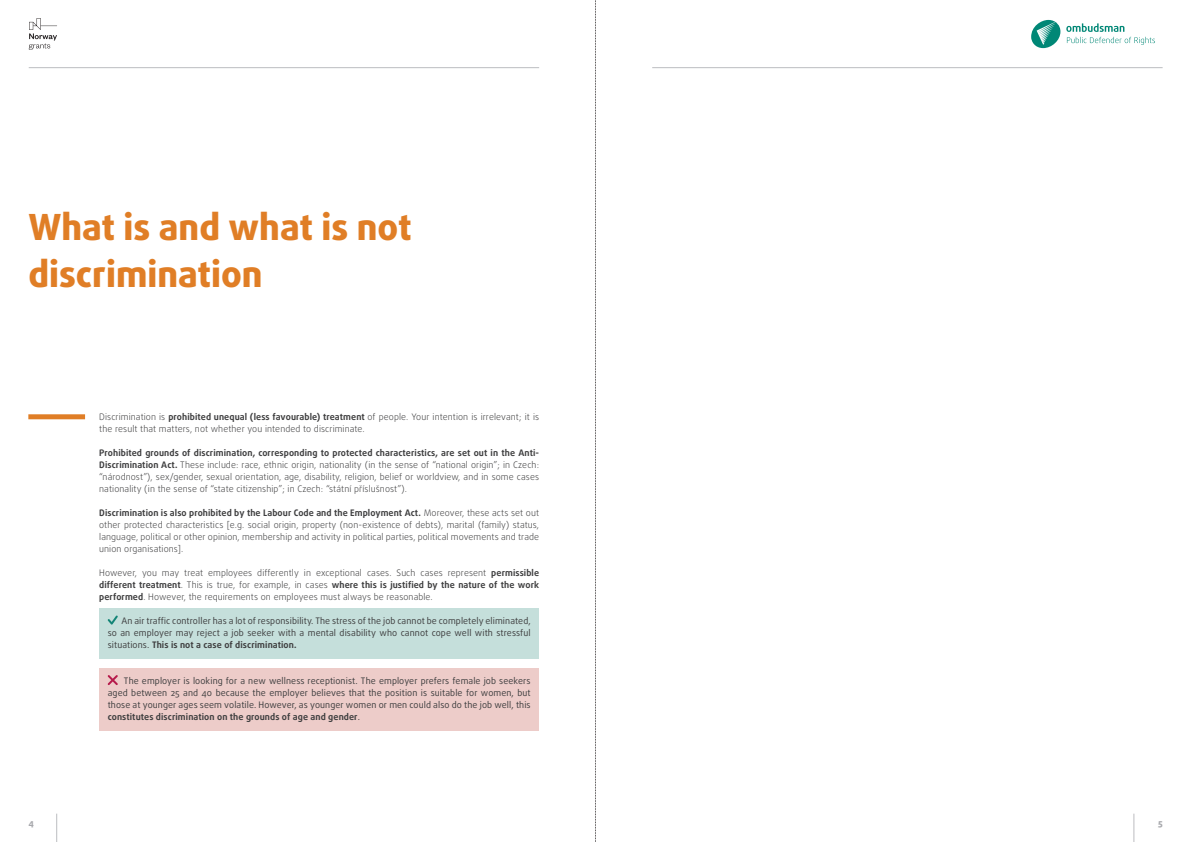
<style>
.page{position:relative;width:1191px;height:842px;background:#fff}
.page>*{position:absolute;margin:0;border:0;box-sizing:border-box;transform-origin:0 0}
.t1{font:800 36px/47px "Daxline Pro";color:#e07e26}
.t2{font:300 9px/12px "Daxline Pro";letter-spacing:.01em;color:#3e3e3f;text-align:justify}
.t3{font:9px/12px "Daxline Pro";letter-spacing:.01em;color:#3e3e3f;text-align:justify}
.t4{font:800 9px "Daxline Pro";color:#a8a9ad}
.s1{font-weight:700}
</style>
<div class="page">
<svg style="left:1133px;top:814px;width:1px;height:28px"></svg>
<svg style="left:56px;top:814px;width:1px;height:28px"></svg>
<svg style="left:29px;top:18px;width:28px;height:32px"></svg>
<hr style="left:652px;top:67px;width:510px;height:1px;background:#bcbdc0">
<hr style="left:29px;top:67px;width:510px;height:1px;background:#bcbdc0">
<svg style="left:1031px;top:20px;width:124px;height:28px"></svg>
<div style="left:99px;top:609px;width:440px;height:50px;background:#c5dfdb"></div>
<div style="left:99px;top:669px;width:440px;height:62px;background:#edccc9"></div>
<svg style="left:108px;top:615px;width:10px;height:10px"></svg>
<svg style="left:108px;top:675px;width:10px;height:10px"></svg>
<div style="left:28px;top:414px;width:57px;height:5px;background:#e07e26"></div>
<svg style="left:595px;top:0;width:1px;height:842px"></svg>
<h1 class="t1" style="left:28px;top:204px;width:385px">What is and what is not discrimination</h1>
<p class="t2" style="left:99px;top:411px;width:441px">Discrimination is <span class="s1">prohibited unequal (less favourable) treatment</span> of people. Your intention is irrelevant; it is the result that matters, not whether you intended to discriminate.</p>
<p class="t2" style="left:99px;top:447px;width:441px"><span class="s1">Prohibited grounds of discrimination, corresponding to protected characteristics, are set out in the Anti-Discrimination Act.</span> These include: race, ethnic origin, nationality (in the sense of “national origin”; in Czech: “národnost”), sex/gender, sexual orientation, age, disability, religion, belief or worldview, and in some cases nationality (in the sense of “state citizenship”; in Czech: “státní příslušnost”).</p>
<p class="t2" style="left:99px;top:507px;width:441px"><span class="s1">Discrimination is also prohibited by the Labour Code and the Employment Act.</span> Moreover, these acts set out other protected characteristics [e.g. social origin, property (non-existence of debts), marital (family) status, language, political or other opinion, membership and activity in political parties, political movements and trade union organisations].</p>
<p class="t2" style="left:99px;top:567px;width:441px">However, you may treat employees differently in exceptional cases. Such cases represent <span class="s1">permissible different treatment</span>. This is true, for example, in cases <span class="s1">where this is justified by the nature of the work performed</span>. However, the requirements on employees must always be reasonable.</p>
<p class="t3" style="left:108px;top:615px;width:424px;text-indent:14px">An air traffic controller has a lot of responsibility. The stress of the job cannot be completely eliminated, so an employer may reject a job seeker with a mental disability who cannot cope well with stressful situations. <span class="s1">This is not a case of discrimination.</span></p>
<p class="t3" style="left:108px;top:675px;width:424px;text-indent:16px">The employer is looking for a new wellness receptionist. The employer prefers female job seekers aged between 25 and 40 because the employer believes that the position is suitable for women, but those at younger ages seem volatile. However, as younger women or men could also do the job well, this <span class="s1">constitutes discrimination on the grounds of age and gender</span>.</p>
<p class="t4" style="left:28px;top:817px;width:7px">4</p>
<p class="t4" style="left:1158px;top:817px;width:6px">5</p>
</div>
